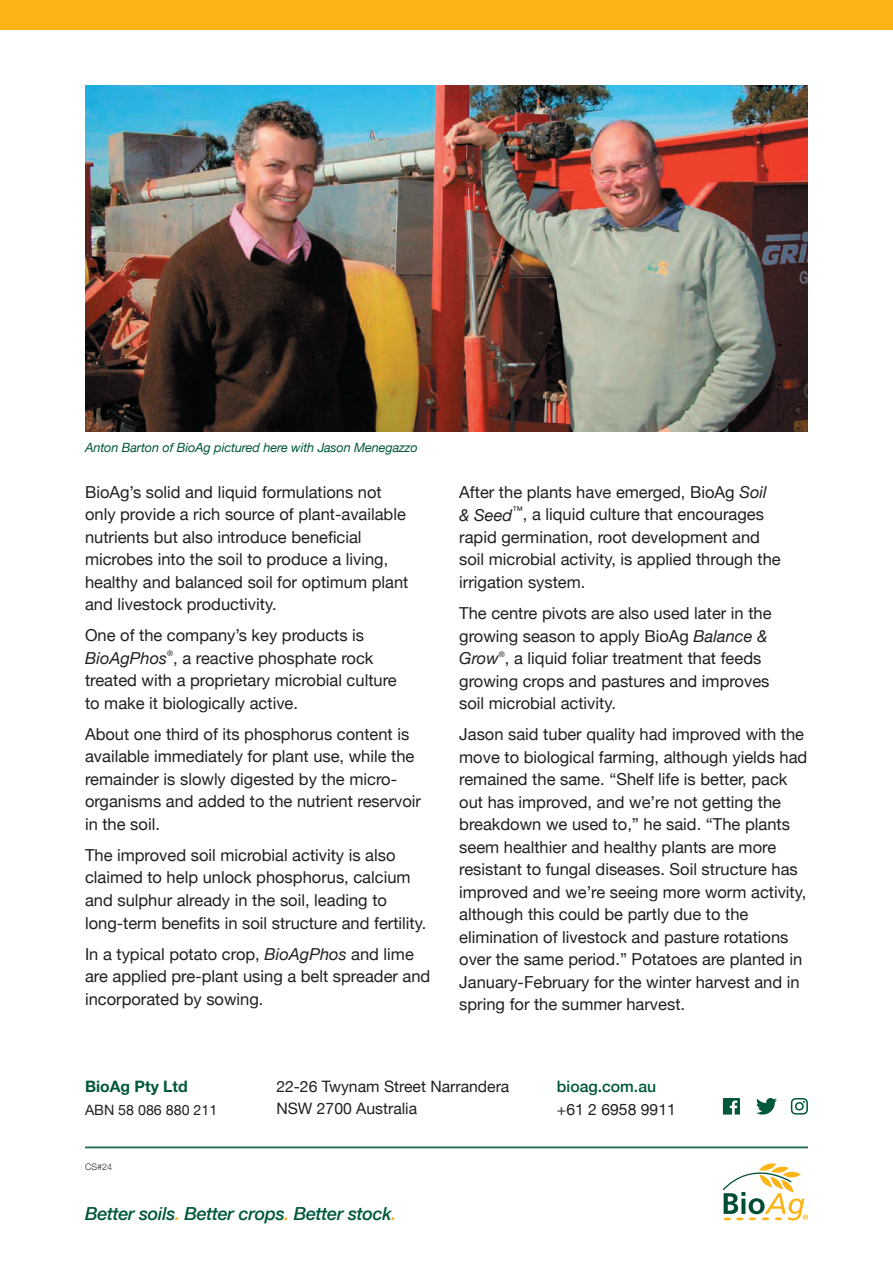
<style>
.page{position:relative;width:893px;height:1263px;background:#fff}
.page>*{position:absolute;margin:0;border:0;box-sizing:border-box;transform-origin:0 0}
.t1{font:italic 500 18px "Helvetica Neue";letter-spacing:-.015em;color:#01573c}
.t2{font:16.5px/22.5px "Helvetica Neue";color:#231f20}
.t3{font:15.75px/22.5px "Helvetica Neue";color:#231f20}
.t4{font:500 15.75px "Helvetica Neue";color:#01573c}
.t5{font:700 15.75px "Helvetica Neue";color:#01573c}
.t6{font:14.25px "Helvetica Neue";color:#231f20}
.t7{font:italic 12.75px "Helvetica Neue";letter-spacing:-.01em;color:#01573c}
.t8{font:300 9px "Helvetica Neue";color:#231f20}
.t9{font:italic 7.5px "Helvetica Neue";color:#231f20}
.s1{font-style:italic}
.s2{color:#fbb416}
</style>
<div class="page">
<div style="left:0;top:0;width:893px;height:30px;background:#fbb416"></div>
<hr style="left:85px;top:1147px;width:723px;height:1px;background:#01573c">
<svg style="left:723px;top:1163px;width:85px;height:57px"></svg>
<svg style="left:791px;top:1098px;width:17px;height:16px"></svg>
<svg style="left:756px;top:1098px;width:21px;height:16px"></svg>
<svg style="left:723px;top:1098px;width:17px;height:16px"></svg>
<img style="left:85px;top:85px;width:723px;height:346px">
<p class="t7" style="left:85px;top:438px;width:334px">Anton Barton of BioAg pictured here with Jason Menegazzo</p>
<p class="t2" style="left:85px;top:482px;width:325px">BioAg’s solid and liquid formulations not only provide a rich source of plant-available nutrients but also introduce beneficial microbes into the soil to produce a living, healthy and balanced soil for optimum plant and livestock productivity.</p>
<p class="t2" style="left:85px;top:625px;width:290px">One of the company’s key products is<br><span class="s1">BioAgPhos</span> , a reactive phosphate rock</p>
<p class="t9" style="left:167px;top:648px;width:7px">®</p>
<p class="t2" style="left:85px;top:670px;width:313px">treated with a proprietary microbial culture to make it biologically active.</p>
<p class="t2" style="left:85px;top:724px;width:338px">About one third of its phosphorus content is available immediately for plant use, while the remainder is slowly digested by the micro&shy;organisms and added to the nutrient reservoir in the soil.</p>
<p class="t2" style="left:85px;top:845px;width:343px">The improved soil microbial activity is also claimed to help unlock phosphorus, calcium and sulphur already in the soil, leading to long-term benefits in soil structure and fertility.</p>
<p class="t2" style="left:85px;top:943px;width:347px">In a typical potato crop, <span class="s1">BioAgPhos</span> and lime are applied pre-plant using a belt spreader and incorporated by sowing.</p>
<p class="t2" style="left:459px;top:482px;width:323px">After the plants have emerged, BioAg <span class="s1">Soil &amp; Seed</span><sup>™</sup>, a liquid culture that encourages rapid germination, root development and soil microbial activity, is applied through the irrigation system.</p>
<p class="t2" style="left:459px;top:603px;width:314px">The centre pivots are also used later in the growing season to apply BioAg <span class="s1">Balance &amp;<br>Grow</span> , a liquid foliar treatment that feeds</p>
<p class="t9" style="left:499px;top:648px;width:7px">®</p>
<p class="t2" style="left:459px;top:670px;width:312px">growing crops and pastures and improves soil microbial activity.</p>
<p class="t2" style="left:459px;top:724px;width:350px">Jason said tuber quality had improved with the move to biological farming, although yields had remained the same. “Shelf life is better, pack out has improved, and we’re not getting the breakdown we used to,” he said. “The plants seem healthier and healthy plants are more resistant to fungal diseases. Soil structure has improved and we’re seeing more worm activity, although this could be partly due to the elimination of livestock and pasture rotations over the same period.” Potatoes are planted in January-February for the winter harvest and in spring for the summer harvest.</p>
<p class="t5" style="left:85px;top:1074px;width:104px">BioAg Pty Ltd</p>
<p class="t6" style="left:85px;top:1099px;width:134px">ABN 58 086 880 211</p>
<p class="t8" style="left:85px;top:1159px;width:29px">CS#24</p>
<p class="t3" style="left:276px;top:1076px;width:235px">22-26 Twynam Street Narrandera<br>NSW 2700 Australia</p>
<p class="t1" style="left:85px;top:1198px;width:313px">Better soils<span class="s2">.</span> Better crops<span class="s2">.</span> Better stock<span class="s2">.</span></p>
<p class="t4" style="left:557px;top:1074px;width:101px">bioag.com.au</p>
<p class="t3" style="left:557px;top:1099px;width:120px">+61 2 6958 9911</p>
</div>
